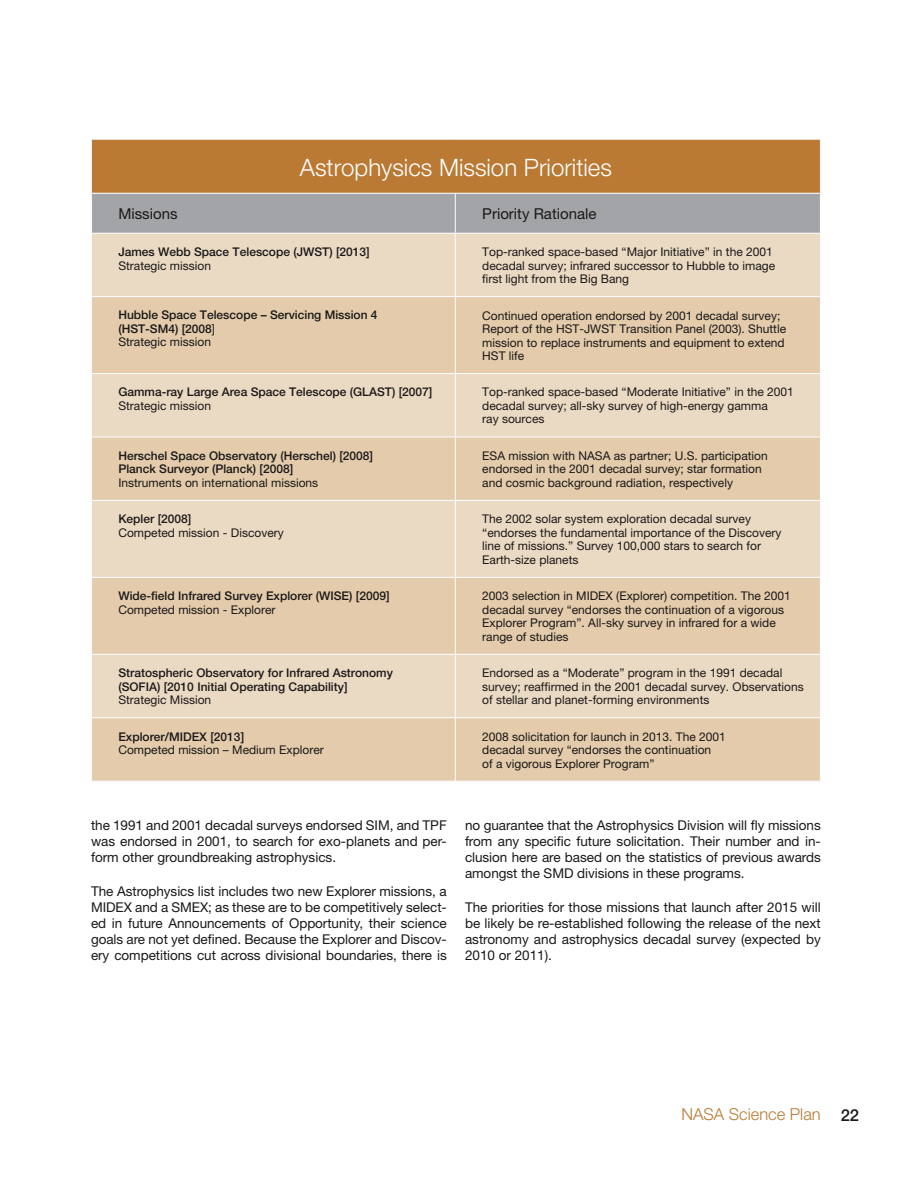
<style>
.page{position:relative;width:918px;height:1188px;background:#fff}
.page>*{position:absolute;margin:0;border:0;box-sizing:border-box;transform-origin:0 0}
.t1{font:300 24px "Helvetica Neue";color:#fff}
.t2{font:300 16.5px "Helvetica Neue";color:#ba7a34}
.t3{font:15px "Helvetica Neue";color:#1a1818}
.t4{font:13.5px/16.2px "Helvetica Neue";letter-spacing:-.005em;color:#1a1818;text-align:justify}
.t5{font:12px/13.5px "Helvetica Neue";color:#1a1818}
.t6{font:500 12px/13.5px "Helvetica Neue";color:#1a1818}
.s1{font-weight:400}
.s2{font-weight:500}
.s3{font-weight:500;color:#1a1818}
</style>
<div class="page">
<div style="left:91px;top:139px;width:729px;height:54px;background:#ba7a34"></div>
<div style="left:92px;top:194px;width:728px;height:39px;background:#a2a4a7"></div>
<div style="left:92px;top:234px;width:728px;height:62px;background:#ebdac3"></div>
<div style="left:92px;top:374px;width:728px;height:63px;background:#ebdac3"></div>
<div style="left:92px;top:501px;width:728px;height:76px;background:#ebdac3"></div>
<div style="left:92px;top:655px;width:728px;height:62px;background:#ebdac3"></div>
<div style="left:92px;top:297px;width:728px;height:76px;background:#e3cbab"></div>
<div style="left:92px;top:438px;width:728px;height:62px;background:#e3cbab"></div>
<div style="left:92px;top:578px;width:728px;height:76px;background:#e3cbab"></div>
<div style="left:92px;top:718px;width:728px;height:63px;background:#e3cbab"></div>
<hr style="left:455px;top:194px;width:1px;height:39px;background:#fff">
<hr style="left:91px;top:139px;width:364px;height:1px;background:#fff">
<hr style="left:91px;top:140px;width:1px;height:53px;background:#fff">
<hr style="left:455px;top:139px;width:366px;height:1px;background:#fff">
<hr style="left:455px;top:234px;width:1px;height:62px;background:#fff">
<hr style="left:455px;top:297px;width:1px;height:76px;background:#fff">
<hr style="left:455px;top:374px;width:1px;height:63px;background:#fff">
<hr style="left:455px;top:437px;width:1px;height:63px;background:#fff">
<hr style="left:455px;top:501px;width:1px;height:76px;background:#fff">
<hr style="left:455px;top:578px;width:1px;height:76px;background:#fff">
<hr style="left:455px;top:655px;width:1px;height:62px;background:#fff">
<hr style="left:455px;top:718px;width:1px;height:63px;background:#fff">
<h4 class="t1" style="left:300px;top:152px;width:313px">Astrophysics Mission Priorities</h4>
<p class="t3" style="left:118px;top:205px;width:61px">Missions</p>
<p class="t3" style="left:482px;top:205px;width:116px">Priority Rationale</p>
<p class="t6" style="left:118px;top:245px;width:253px">James Webb Space Telescope (JWST) [2013]<br><span class="s1">Strategic mission</span></p>
<p class="t5" style="left:482px;top:245px;width:294px">Top-ranked space-based “Major Initiative” in the 2001 decadal survey; infrared successor to Hubble to image first light from the Big Bang</p>
<p class="t6" style="left:118px;top:308px;width:261px">Hubble Space Telescope – Servicing Mission 4 (HST-SM4) [2008<span class="s1">]<br>Strategic mission</span></p>
<p class="t5" style="left:482px;top:308px;width:305px">Continued operation endorsed by 2001 decadal survey; Report of the HST-JWST Transition Panel (2003). Shuttle mission to replace instruments and equipment to extend HST life</p>
<p class="t6" style="left:118px;top:385px;width:316px">Gamma-ray Large Area Space Telescope (GLAST) [2007]<br><span class="s1">Strategic mission</span></p>
<p class="t5" style="left:482px;top:385px;width:313px">Top-ranked space-based “Moderate Initiative” in the 2001 decadal survey; all-sky survey of high-energy gamma<br>ray sources</p>
<p class="t6" style="left:118px;top:449px;width:256px">Herschel Space Observatory (Herschel) [2008]<br>Planck Surveyor (Planck) [2008]<br><span class="s1">Instruments on international missions</span></p>
<p class="t5" style="left:482px;top:449px;width:287px">ESA mission with NASA as partner; U.S. participation endorsed in the 2001 decadal survey; star formation and cosmic background radiation, respectively</p>
<p class="t5" style="left:118px;top:512px;width:167px"><span class="s2">Kepler [2008]<br></span>Competed mission - Discovery</p>
<p class="t5" style="left:482px;top:512px;width:301px">The 2002 solar system exploration decadal survey “endorses the fundamental importance of the Discovery line of missions.” Survey 100,000 stars to search for Earth-size planets</p>
<p class="t6" style="left:118px;top:589px;width:273px">Wide-field Infrared Survey Explorer (WISE) [2009]<br><span class="s1">Competed mission - Explorer</span></p>
<p class="t5" style="left:482px;top:589px;width:310px">2003 selection in MIDEX (Explorer) competition. The 2001 decadal survey “endorses the continuation of a vigorous Explorer Program”. All-sky survey in infrared for a wide range of studies</p>
<p class="t6" style="left:118px;top:666px;width:276px">Stratospheric Observatory for Infrared Astronomy (SOFIA) [2010 Initial Operating Capability]<br><span class="s1">Strategic Mission</span></p>
<p class="t5" style="left:482px;top:666px;width:323px">Endorsed as a “Moderate” program in the 1991 decadal survey; reaffirmed in the 2001 decadal survey. Observations of stellar and planet-forming environments</p>
<p class="t5" style="left:118px;top:729px;width:207px"><span class="s2">Explorer/MIDEX [2013]<br></span>Competed mission – Medium Explorer</p>
<p class="t5" style="left:482px;top:729px;width:245px">2008 solicitation for launch in 2013. The 2001 decadal survey “endorses the continuation<br>of a vigorous Explorer Program”</p>
<p class="t4" style="left:91px;top:817px;width:357px">the 1991 and 2001 decadal surveys endorsed SIM, and TPF was endorsed in 2001, to search for exo-planets and per&shy;form other groundbreaking astrophysics.</p>
<p class="t4" style="left:91px;top:883px;width:357px">The Astrophysics list includes two new Explorer missions, a MIDEX and a SMEX; as these are to be competitively select&shy;ed in future Announcements of Opportunity, their science goals are not yet defined. Because the Explorer and Discov&shy;ery competitions cut across divisional boundaries, there is</p>
<p class="t4" style="left:465px;top:817px;width:357px">no guarantee that the Astrophysics Division will fly missions from any specific future solicitation. Their number and in&shy;clusion here are based on the statistics of previous awards amongst the SMD divisions in these programs.</p>
<p class="t4" style="left:465px;top:899px;width:357px">The priorities for those missions that launch after 2015 will be likely be re-established following the release of the next astronomy and astrophysics decadal survey (expected by 2010 or 2011).</p>
<h2 class="t2" style="left:681px;top:1104px;width:179px">NASA Science Plan <span class="s3">22</span></h2>
</div>
